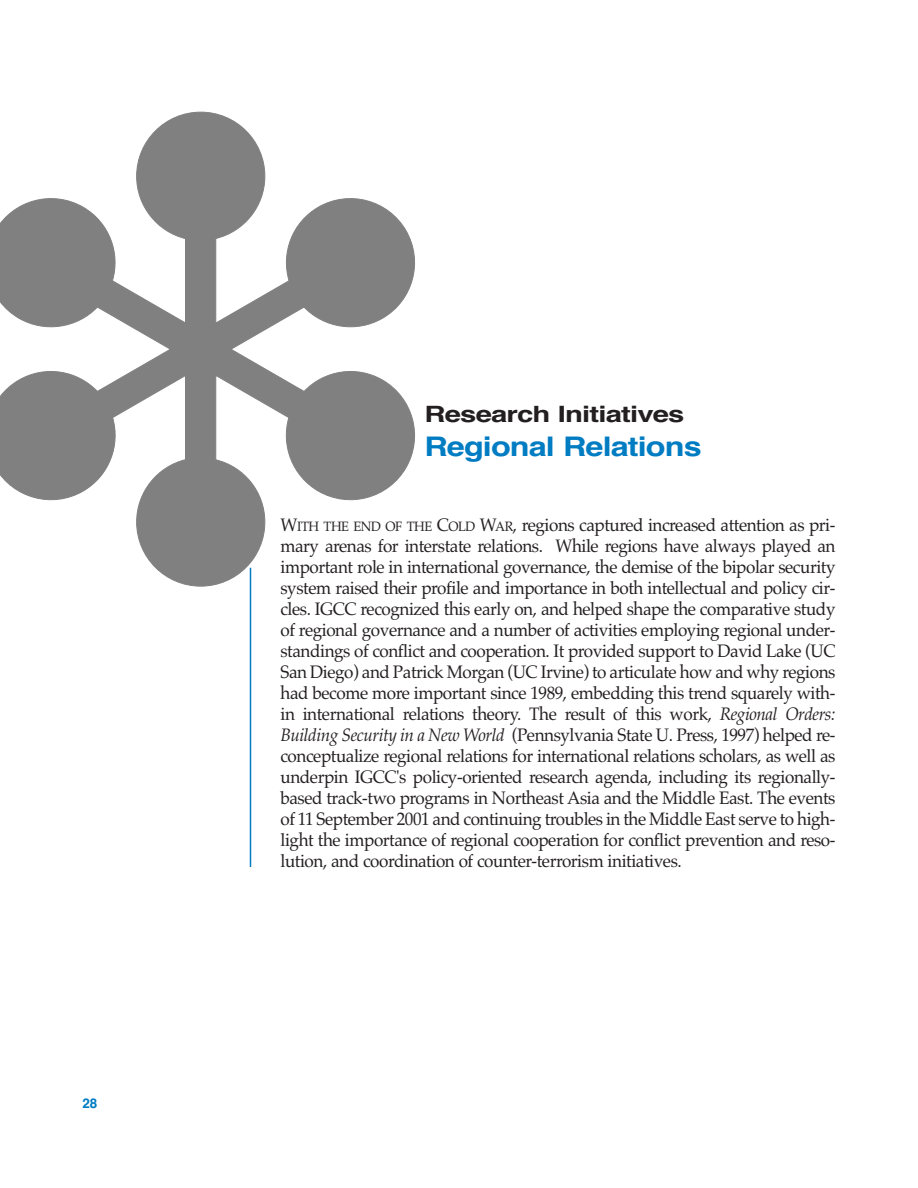
<style>
.page{position:relative;width:918px;height:1188px;background:#fff}
.page>*{position:absolute;margin:0;border:0;box-sizing:border-box;transform-origin:0 0}
.t1{font:700 27px "Helvetica";letter-spacing:-.03em;color:#007cc2;scale:1.2 1}
.t2{font:700 22.5px "Helvetica";letter-spacing:-.03em;color:#231f20;scale:1.3 1}
.t3{font:18px/21px "Palatino";letter-spacing:-.025em;color:#231f20;text-align:justify;scale:.95 1}
.t4{font:700 13.5px "Helvetica";color:#007cc2}
.s1{font-size:13.5px}
.s2{font-style:italic}
</style>
<div class="page">
<svg style="left:0;top:112px;width:415px;height:474px"></svg>
<hr style="left:250px;top:568px;width:1px;height:299px;background:#007cc2">
<p class="t4" style="left:82px;top:1099px;width:17px">28</p>
<p class="t2" style="left:424px;top:406px;width:201px">Research Initiatives</p>
<h1 class="t1" style="left:424px;top:437px;width:232px">Regional Relations</h1>
<p class="t3" style="left:280px;top:517px;width:586px">W<span class="s1">ITH THE END OF THE</span> C<span class="s1">OLD</span> W<span class="s1">AR</span>, regions captured increased attention as pri&shy;mary arenas for interstate relations. While regions have always played an important role in international governance, the demise of the bipolar security system raised their profile and importance in both intellectual and policy cir&shy;cles. IGCC recognized this early on, and helped shape the comparative study of regional governance and a number of activities employing regional under&shy;standings of conflict and cooperation. It provided support to David Lake (UC San Diego) and Patrick Morgan (UC Irvine) to articulate how and why regions had become more important since 1989, embedding this trend squarely with&shy;in international relations theory. The result of this work, <span class="s2">Regional Orders:<br>Building Security in a New World</span> (Pennsylvania State U. Press, 1997) helped re&shy;conceptualize regional relations for international relations scholars, as well as underpin IGCC's policy-oriented research agenda, including its regionally&shy;based track-two programs in Northeast Asia and the Middle East. The events of 11 September 2001 and continuing troubles in the Middle East serve to high&shy;light the importance of regional cooperation for conflict prevention and reso&shy;lution, and coordination of counter-terrorism initiatives.</p>
</div>
